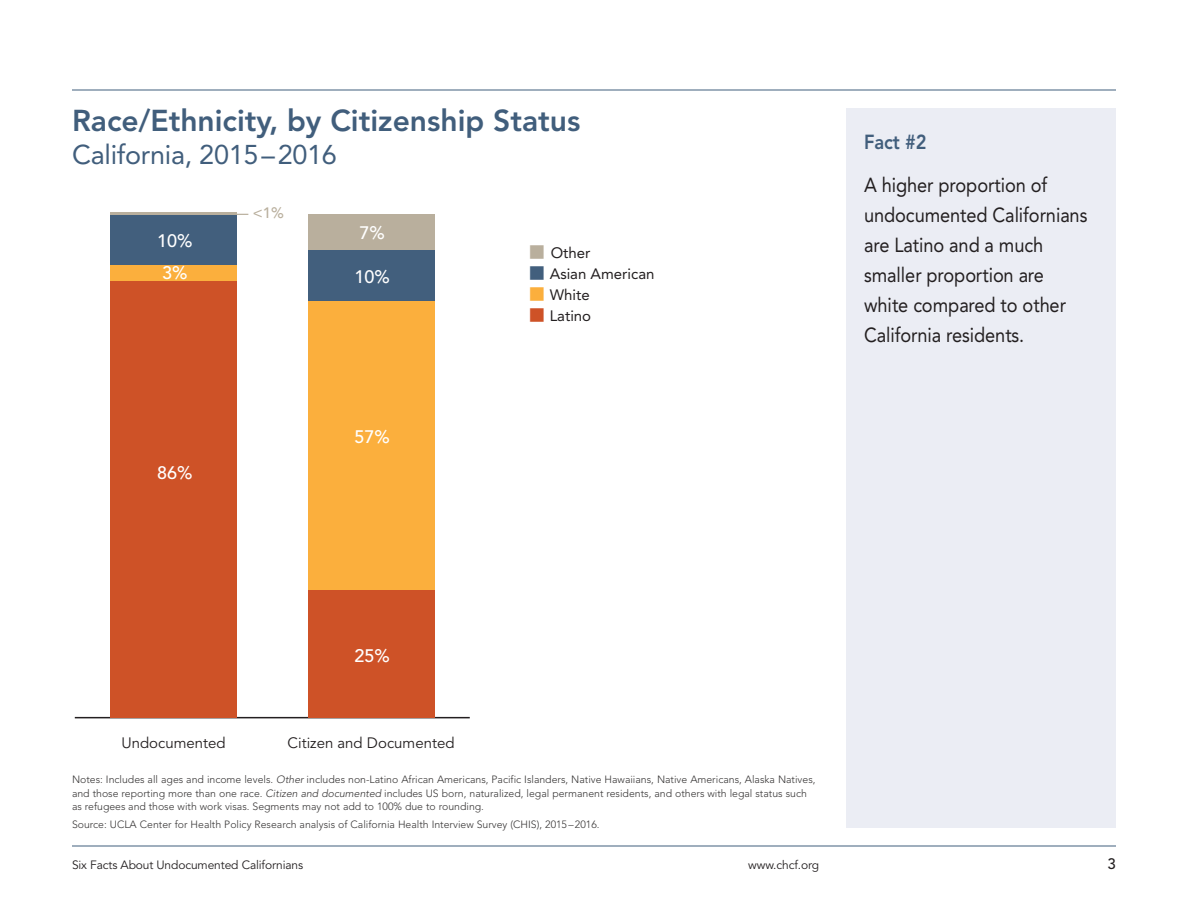
<style>
.page{position:relative;width:1188px;height:918px;background:#fff}
.page>*{position:absolute;margin:0;border:0;box-sizing:border-box;transform-origin:0 0}
.t1{font:800 30px "Avenir LT Std";color:#415e7c}
.t2{font:27px "Avenir LT Std";letter-spacing:-.01em;color:#415e7c}
.t3{font:20.25px/30px "Avenir LT Std";color:#231f20;scale:.9 1}
.t4{font:800 20.25px "Avenir LT Std";color:#415e7c;scale:.9 1}
.t5{font:500 18px/32.2px "Avenir LT Std";color:#fff}
.t6{font:15px "Avenir LT Std";color:#231f20}
.t7{font:15px "Avenir LT Std";color:#231f20}
.t8{font:500 15px "Avenir LT Std";color:#b9af9d}
.t9{font:500 15px "Avenir LT Std";color:#231f20}
.t10{font:12px "Avenir LT Std";letter-spacing:-.01em;color:#231f20}
.t11{font:300 10.5px/13.5px "Avenir LT Std";color:#373535}
.s1{color:#b9af9d}
.s2{color:#425f7d}
.s3{color:#fbaf3d}
.s4{color:#ce5227}
.s5{font-style:italic}
</style>
<div class="page">
<div style="left:846px;top:108px;width:270px;height:720px;background:#ebedf4"></div>
<hr style="left:72px;top:90px;width:1044px;height:1px;background:#415e7c">
<hr style="left:72px;top:846px;width:1044px;height:1px;background:#415e7c">
<hr style="left:75px;top:717px;width:395px;height:1px;background:#231f20">
<hr style="left:110px;top:212px;width:127px;height:3px;background:#b9af9d">
<div style="left:308px;top:215px;width:126px;height:35px;background:#b9af9d"></div>
<div style="left:110px;top:215px;width:127px;height:50px;background:#425f7d"></div>
<div style="left:308px;top:250px;width:126px;height:51px;background:#425f7d"></div>
<div style="left:110px;top:265px;width:127px;height:16px;background:#fbaf3d"></div>
<div style="left:308px;top:301px;width:126px;height:290px;background:#fbaf3d"></div>
<div style="left:110px;top:281px;width:127px;height:437px;background:#ce5227"></div>
<div style="left:308px;top:591px;width:126px;height:127px;background:#ce5227"></div>
<h1 class="t1" style="left:72px;top:103px;width:510px">Race/Ethnicity, by Citizenship Status</h1>
<h2 class="t2" style="left:72px;top:139px;width:266px">California, 2015–2016</h2>
<h3 class="t5" style="left:157px;top:225px;width:37px">10%<br>3%</h3>
<h3 class="t8" style="left:234px;top:204px;width:52px">— &lt;1%</h3>
<h3 class="t5" style="left:157px;top:457px;width:37px">86%</h3>
<h3 class="t5" style="left:359px;top:217px;width:27px">7%</h3>
<h3 class="t5" style="left:354px;top:261px;width:37px">10%</h3>
<h3 class="t5" style="left:354px;top:421px;width:37px">57%</h3>
<h3 class="t6" style="left:529px;top:244px;width:63px"><span class="s1">■</span> Other</h3>
<h3 class="t6" style="left:529px;top:265px;width:127px"><span class="s2">■</span> Asian American</h3>
<h3 class="t6" style="left:529px;top:286px;width:62px"><span class="s3">■</span> White</h3>
<h3 class="t6" style="left:529px;top:307px;width:63px"><span class="s4">■</span> Latino</h3>
<h3 class="t4" style="left:864px;top:130px;width:71px">Fact #2</h3>
<h3 class="t3" style="left:864px;top:170px;width:250px">A higher proportion of undocumented Californians are Latino and a much smaller proportion are white compared to other<br>California residents.</h3>
<h3 class="t5" style="left:354px;top:640px;width:37px">25%</h3>
<h3 class="t7" style="left:121px;top:734px;width:106px">Undocumented</h3>
<h3 class="t7" style="left:288px;top:734px;width:168px">Citizen and Documented</h3>
<p class="t11" style="left:72px;top:773px;width:745px">Notes: Includes all ages and income levels. <span class="s5">Other</span> includes non-Latino African Americans, Pacific Islanders, Native Hawaiians, Native Americans, Alaska Natives, and those reporting more than one race. <span class="s5">Citizen and documented</span> includes US born, naturalized, legal permanent residents, and others with legal status such as refugees and those with work visas. Segments may not add to 100% due to rounding.</p>
<p class="t11" style="left:72px;top:818px;width:529px">Source: UCLA Center for Health Policy Research analysis of California Health Interview Survey (CHIS), 2015 – 2016.</p>
<p class="t10" style="left:72px;top:858px;width:233px">Six Facts About Undocumented Californians</p>
<p class="t10" style="left:748px;top:858px;width:72px">www.chcf.org</p>
<h3 class="t9" style="left:1108px;top:855px;width:10px">3</h3>
</div>
